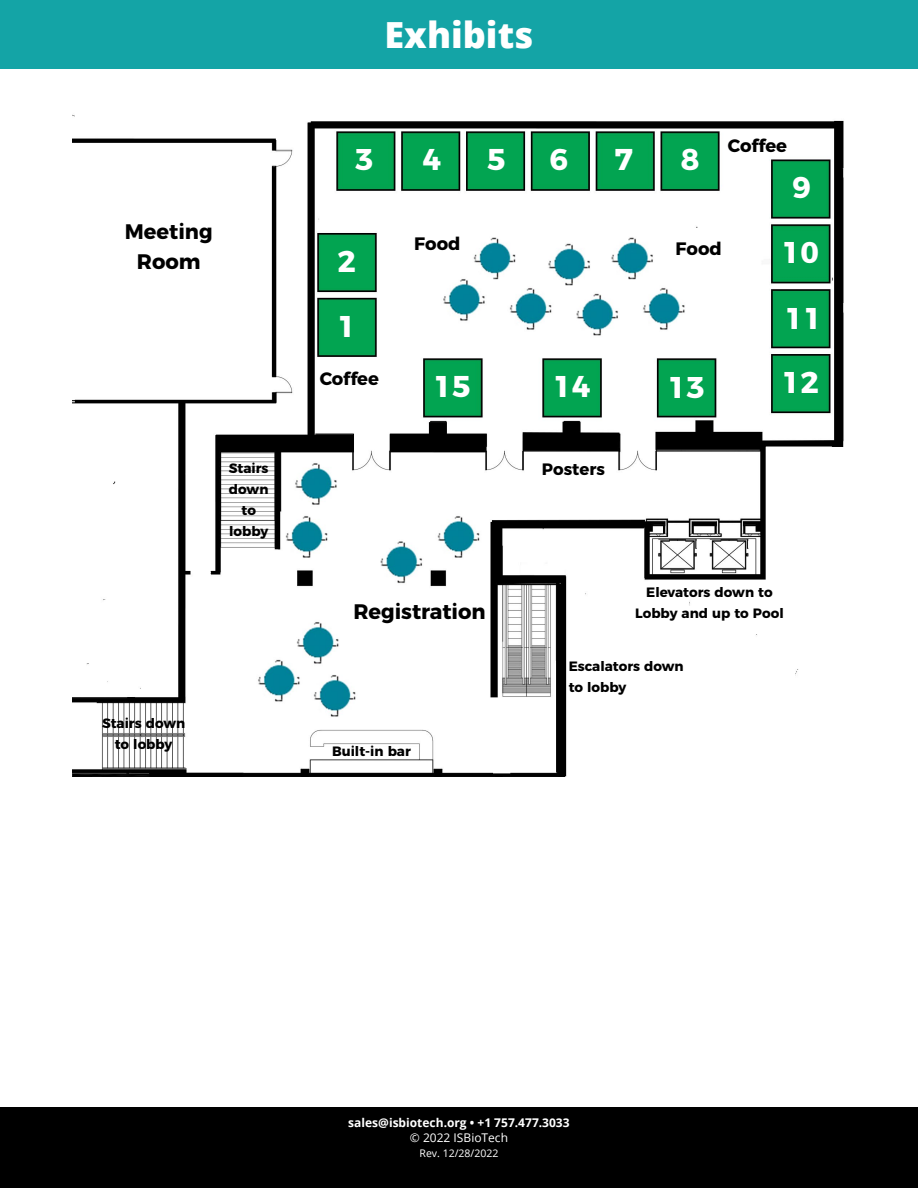
<style>
.page{position:relative;width:918px;height:1188px;background:#fff}
.page>*{position:absolute;margin:0;border:0;box-sizing:border-box;transform-origin:0 0}
.t1{font:800 36px "Open Sans";color:#fff}
.t2{font:700 30px/65.8px "Montserrat";color:#fff}
.t3{font:700 21px/30px "Montserrat";color:#000;text-align:center}
.t4{font:700 18px "Montserrat";color:#000}
.t5{font:700 16.5px "Montserrat";color:#000}
.t6{font:700 13.5px/21px "Montserrat";color:#000;text-align:center}
.t7{font:700 12px "Open Sans";color:#fff}
.t8{font:12px "Open Sans";color:#fff}
.t9{font:10.5px "Open Sans";color:#fff}
</style>
<div class="page">
<div style="left:0;top:1108px;width:918px;height:80px;background:#000"></div>
<img style="left:72px;top:114px;width:772px;height:663px">
<div style="left:0;top:0;width:918px;height:69px;background:#14a4a6"></div>
<h3 class="t3" style="left:125px;top:215px;width:89px">Meeting<br>Room</h3>
<p class="t6" style="left:229px;top:457px;width:41px">Stairs down to lobby</p>
<p class="t6" style="left:102px;top:711px;width:85px">Stairs down to lobby</p>
<h1 class="t1" style="left:385px;top:8px;width:150px">Exhibits</h1>
<h2 class="t2" style="left:355px;top:124px;width:20px">3</h2>
<h2 class="t2" style="left:423px;top:124px;width:20px">4</h2>
<h2 class="t2" style="left:487px;top:124px;width:20px">5</h2>
<h2 class="t2" style="left:550px;top:124px;width:20px">6</h2>
<h2 class="t2" style="left:615px;top:124px;width:20px">7</h2>
<h2 class="t2" style="left:337px;top:226px;width:20px">2</h2>
<h2 class="t2" style="left:337px;top:291px;width:20px">1</h2>
<h3 class="t4" style="left:414px;top:228px;width:48px">Food</h3>
<h2 class="t2" style="left:681px;top:124px;width:20px">8</h2>
<h3 class="t4" style="left:728px;top:130px;width:61px">Coffee</h3>
<h2 class="t2" style="left:792px;top:152px;width:20px">9</h2>
<h3 class="t4" style="left:676px;top:234px;width:48px">Food</h3>
<h2 class="t2" style="left:782px;top:217px;width:42px">10<br>11</h2>
<h3 class="t4" style="left:320px;top:364px;width:61px">Coffee</h3>
<h2 class="t2" style="left:434px;top:351px;width:39px">15</h2>
<h2 class="t2" style="left:553px;top:351px;width:39px">14</h2>
<h2 class="t2" style="left:668px;top:352px;width:39px">13</h2>
<h2 class="t2" style="left:782px;top:347px;width:39px">12</h2>
<p class="t5" style="left:542px;top:456px;width:65px">Posters</p>
<h3 class="t3" style="left:353px;top:595px;width:134px">Registration</h3>
<p class="t6" style="left:332px;top:740px;width:80px">Built-in bar</p>
<p class="t6" style="left:635px;top:581px;width:150px">Elevators down to<br>Lobby and up to Pool</p>
<p class="t6" style="left:569px;top:655px;width:116px;text-align:left">Escalators down to lobby</p>
<p class="t7" style="left:348px;top:1114px;width:223px">sales@isbiotech.org • +1 757.477.3033</p>
<p class="t8" style="left:410px;top:1129px;width:100px">© 2022 ISBioTech</p>
<p class="t9" style="left:420px;top:1146px;width:80px">Rev. 12/28/2022</p>
</div>
